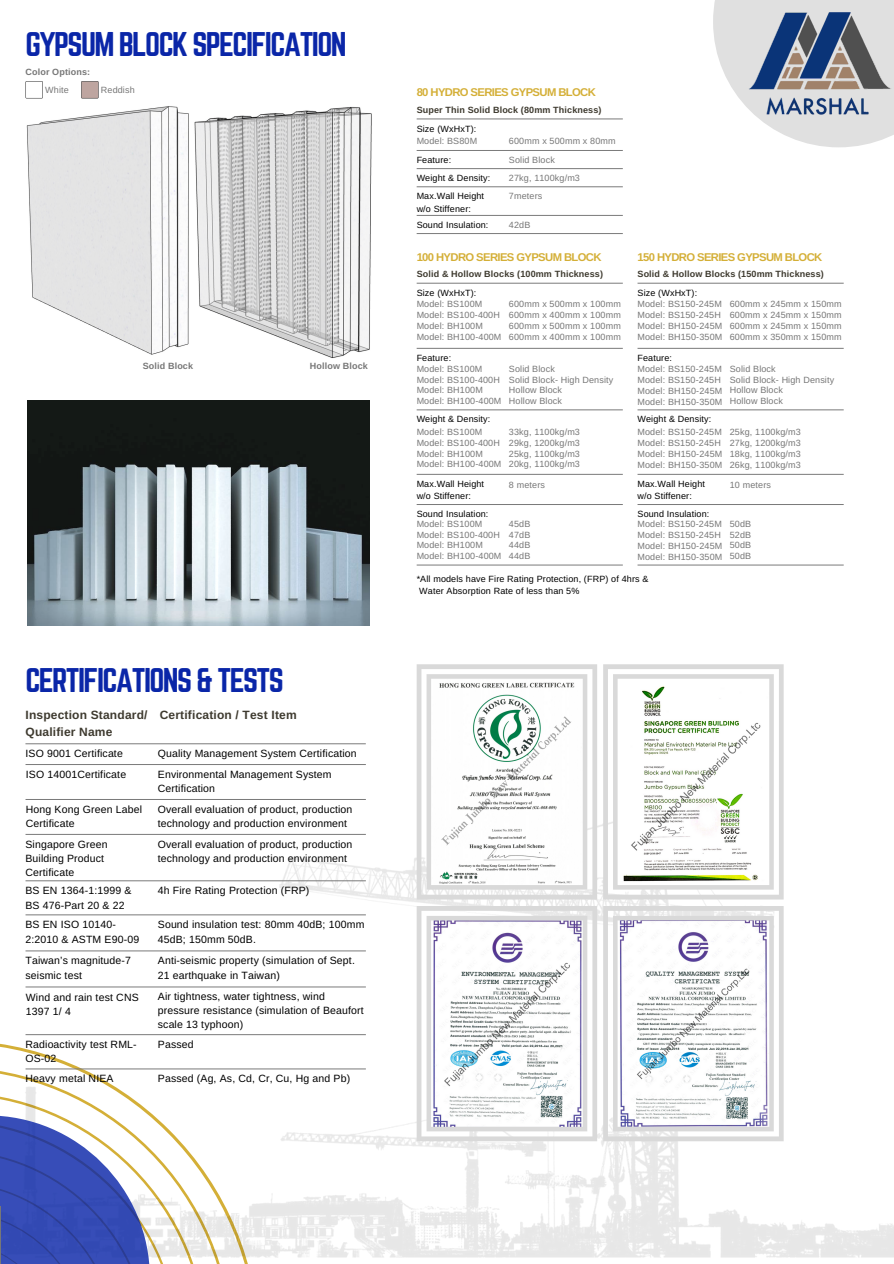
<style>
.page{position:relative;width:894px;height:1264px;background:#fff}
.page>*{position:absolute;margin:0;border:0;box-sizing:border-box;transform-origin:0 0}
.t1{font:30px "Norwester";letter-spacing:-.055em;color:#0a26a8}
.t2{font:700 12px/17.2px "Arimo";letter-spacing:.015em;color:#3e3a2f}
.t3{font:700 11.25px "Arimo";letter-spacing:-.055em;color:#d4af37}
.t4{font:10.5px/14.1px "Arimo";letter-spacing:.015em;color:#000}
.t5{font:9px/10.8px "Arimo";letter-spacing:.015em;color:#777}
.t6{font:9px/12.6px "Arimo";letter-spacing:.015em;color:#000}
.t7{font:700 9px "Arimo";letter-spacing:.015em;color:#3e3a2f}
.t8{font:700 9px "Arimo";letter-spacing:.015em;color:#777}
</style>
<div class="page">
<img style="left:0;top:792px;width:893px;height:471px">
<svg style="left:713px;top:0;width:180px;height:147px"></svg>
<img style="left:745px;top:11px;width:148px;height:105px">
<img style="left:194px;top:107px;width:178px;height:251px">
<img style="left:26px;top:106px;width:163px;height:249px">
<svg style="left:81px;top:81px;width:17px;height:17px"></svg>
<svg style="left:25px;top:81px;width:18px;height:17px"></svg>
<svg style="left:416px;top:118px;width:206px;height:1px"></svg>
<svg style="left:416px;top:150px;width:206px;height:1px"></svg>
<svg style="left:416px;top:168px;width:206px;height:1px"></svg>
<svg style="left:416px;top:186px;width:206px;height:1px"></svg>
<svg style="left:416px;top:215px;width:206px;height:1px"></svg>
<svg style="left:416px;top:233px;width:206px;height:1px"></svg>
<svg style="left:416px;top:283px;width:206px;height:1px"></svg>
<svg style="left:416px;top:348px;width:206px;height:1px"></svg>
<svg style="left:416px;top:409px;width:206px;height:1px"></svg>
<svg style="left:416px;top:474px;width:206px;height:1px"></svg>
<svg style="left:416px;top:504px;width:206px;height:1px"></svg>
<svg style="left:416px;top:564px;width:206px;height:1px"></svg>
<svg style="left:637px;top:283px;width:206px;height:1px"></svg>
<svg style="left:637px;top:348px;width:206px;height:1px"></svg>
<svg style="left:637px;top:409px;width:206px;height:1px"></svg>
<svg style="left:637px;top:474px;width:206px;height:1px"></svg>
<svg style="left:637px;top:504px;width:206px;height:1px"></svg>
<svg style="left:637px;top:564px;width:206px;height:1px"></svg>
<svg style="left:416px;top:664px;width:181px;height:235px"></svg>
<svg style="left:603px;top:664px;width:180px;height:235px"></svg>
<svg style="left:416px;top:906px;width:181px;height:235px"></svg>
<svg style="left:603px;top:906px;width:180px;height:235px"></svg>
<img style="left:27px;top:400px;width:342px;height:226px">
<svg style="left:25px;top:743px;width:341px;height:1px"></svg>
<svg style="left:26px;top:764px;width:340px;height:1px"></svg>
<svg style="left:26px;top:799px;width:340px;height:1px"></svg>
<svg style="left:26px;top:834px;width:340px;height:1px"></svg>
<svg style="left:26px;top:880px;width:340px;height:1px"></svg>
<svg style="left:26px;top:914px;width:340px;height:1px"></svg>
<svg style="left:26px;top:950px;width:340px;height:1px"></svg>
<svg style="left:26px;top:986px;width:340px;height:1px"></svg>
<svg style="left:26px;top:1034px;width:340px;height:1px"></svg>
<svg style="left:26px;top:1068px;width:340px;height:1px"></svg>
<svg style="left:0;top:1092px;width:207px;height:171px"></svg>
<hr style="left:0;top:1206px;width:1px;height:57px;background:#777">
<h1 class="t1" style="left:25px;top:30px;width:322px">GYPSUM BLOCK SPECIFICATION</h1>
<p class="t5" style="left:45px;top:84px;width:25px">White</p>
<p class="t5" style="left:101px;top:84px;width:35px">Reddish</p>
<p class="t3" style="left:416px;top:85px;width:181px">80 HYDRO SERIES GYPSUM BLOCK</p>
<p class="t7" style="left:416px;top:105px;width:186px">Super Thin Solid Block (80mm Thickness)</p>
<p class="t6" style="left:416px;top:122px;width:61px">Size (WxHxT):</p>
<p class="t5" style="left:509px;top:136px;width:108px">600mm x 500mm x 80mm</p>
<p class="t6" style="left:416px;top:153px;width:36px">Feature:</p>
<p class="t5" style="left:509px;top:154px;width:47px">Solid Block</p>
<p class="t6" style="left:416px;top:171px;width:75px">Weight &amp; Density:</p>
<p class="t5" style="left:509px;top:172px;width:72px">27kg, 1100kg/m3</p>
<p class="t6" style="left:416px;top:189px;width:69px">Max.Wall Height w/o Stiffener:</p>
<p class="t5" style="left:509px;top:190px;width:35px">7meters</p>
<p class="t6" style="left:416px;top:218px;width:73px">Sound Insulation:</p>
<p class="t5" style="left:509px;top:219px;width:23px">42dB</p>
<p class="t8" style="left:25px;top:67px;width:66px">Color Options:</p>
<p class="t5" style="left:416px;top:136px;width:62px">Model: BS80M</p>
<p class="t8" style="left:143px;top:361px;width:52px">Solid Block</p>
<p class="t8" style="left:310px;top:361px;width:60px">Hollow Block</p>
<p class="t3" style="left:416px;top:251px;width:186px">100 HYDRO SERIES GYPSUM BLOCK</p>
<p class="t7" style="left:416px;top:269px;width:188px">Solid &amp; Hollow Blocks (100mm Thickness)</p>
<p class="t6" style="left:416px;top:286px;width:61px">Size (WxHxT):</p>
<p class="t5" style="left:416px;top:299px;width:67px">Model: BS100M</p>
<p class="t5" style="left:509px;top:299px;width:113px">600mm x 500mm x 100mm</p>
<p class="t5" style="left:416px;top:309px;width:85px;line-height:11.2px">Model: BS100-400H<br>Model: BH100M</p>
<p class="t5" style="left:509px;top:309px;width:113px">600mm x 400mm x 100mm<br>600mm x 500mm x 100mm</p>
<p class="t6" style="left:416px;top:351px;width:36px">Feature:</p>
<p class="t5" style="left:416px;top:363px;width:67px">Model: BS100M</p>
<p class="t5" style="left:509px;top:363px;width:47px">Solid Block</p>
<p class="t5" style="left:416px;top:374px;width:85px">Model: BS100-400H<br>Model: BH100M</p>
<p class="t5" style="left:509px;top:374px;width:106px">Solid Block- High Density<br>Hollow Block</p>
<p class="t5" style="left:416px;top:426px;width:67px">Model: BS100M</p>
<p class="t5" style="left:509px;top:426px;width:72px">33kg, 1100kg/m3</p>
<p class="t5" style="left:416px;top:437px;width:85px">Model: BS100-400H<br>Model: BH100M</p>
<p class="t5" style="left:509px;top:437px;width:72px">29kg, 1200kg/m3<br>25kg, 1100kg/m3</p>
<p class="t5" style="left:416px;top:331px;width:206px">Model: BH100-400M 600mm x 400mm x 100mm</p>
<p class="t5" style="left:416px;top:395px;width:147px">Model: BH100-400M Hollow Block</p>
<p class="t6" style="left:416px;top:412px;width:75px">Weight &amp; Density:</p>
<p class="t5" style="left:416px;top:459px;width:165px">Model: BH100-400M 20kg, 1100kg/m3</p>
<p class="t6" style="left:416px;top:477px;width:69px">Max.Wall Height w/o Stiffener:</p>
<p class="t5" style="left:509px;top:479px;width:37px">8 meters</p>
<p class="t6" style="left:416px;top:507px;width:73px">Sound Insulation:</p>
<p class="t5" style="left:416px;top:518px;width:67px">Model: BS100M</p>
<p class="t5" style="left:509px;top:518px;width:23px">45dB</p>
<p class="t5" style="left:416px;top:529px;width:85px">Model: BS100-400H<br>Model: BH100M</p>
<p class="t5" style="left:416px;top:529px;width:115px;text-align:right">47dB<br>44dB<br>Model: BH100-400M 44dB</p>
<p class="t3" style="left:637px;top:251px;width:186px">150 HYDRO SERIES GYPSUM BLOCK</p>
<p class="t7" style="left:637px;top:269px;width:188px">Solid &amp; Hollow Blocks (150mm Thickness)</p>
<p class="t6" style="left:637px;top:286px;width:61px">Size (WxHxT):</p>
<p class="t5" style="left:637px;top:299px;width:206px">Model: BS150-245M 600mm x 245mm x 150mm<br>Model: BS150-245H<br>Model: BH150-245M</p>
<p class="t5" style="left:729px;top:309px;width:113px">600mm x 245mm x 150mm<br>600mm x 245mm x 150mm</p>
<p class="t5" style="left:637px;top:331px;width:206px">Model: BH150-350M 600mm x 350mm x 150mm</p>
<p class="t6" style="left:637px;top:351px;width:36px">Feature:</p>
<p class="t5" style="left:637px;top:363px;width:86px">Model: BS150-245M<br>Model: BS150-245H<br>Model: BH150-245M</p>
<p class="t5" style="left:637px;top:426px;width:86px">Model: BS150-245M<br>Model: BS150-245H<br>Model: BH150-245M</p>
<p class="t5" style="left:729px;top:363px;width:106px">Solid Block<br>Solid Block- High Density<br>Hollow Block</p>
<p class="t5" style="left:729px;top:426px;width:72px;text-align:justify">25kg, 1100kg/m3<br>27kg, 1200kg/m3<br>18kg, 1100kg/m3</p>
<p class="t5" style="left:637px;top:396px;width:147px">Model: BH150-350M Hollow Block</p>
<p class="t6" style="left:637px;top:412px;width:75px">Weight &amp; Density:</p>
<p class="t5" style="left:637px;top:460px;width:165px">Model: BH150-350M 26kg, 1100kg/m3</p>
<p class="t6" style="left:637px;top:477px;width:69px">Max.Wall Height w/o Stiffener:</p>
<p class="t5" style="left:729px;top:479px;width:43px">10 meters</p>
<p class="t6" style="left:637px;top:507px;width:73px">Sound Insulation:</p>
<p class="t5" style="left:637px;top:518px;width:86px">Model: BS150-245M<br>Model: BS150-245H<br>Model: BH150-245M</p>
<p class="t5" style="left:729px;top:518px;width:23px;text-align:justify">50dB 52dB 50dB</p>
<p class="t5" style="left:637px;top:551px;width:115px">Model: BH150-350M 50dB</p>
<h1 class="t1" style="left:25px;top:666px;width:260px">CERTIFICATIONS &amp; TESTS</h1>
<h2 class="t2" style="left:26px;top:706px;width:123px">Inspection Standard/<br>Qualifier Name</h2>
<p class="t4" style="left:25px;top:746px;width:99px">ISO 9001 Certificate</p>
<h2 class="t2" style="left:160px;top:706px;width:138px">Certification / Test Item</h2>
<p class="t4" style="left:158px;top:746px;width:200px">Quality Management System Certification</p>
<p class="t4" style="left:26px;top:767px;width:102px">ISO 14001Certificate</p>
<p class="t4" style="left:158px;top:767px;width:175px">Environmental Management System<br>Certification</p>
<p class="t4" style="left:26px;top:802px;width:118px">Hong Kong Green Label<br>Certificate</p>
<p class="t4" style="left:158px;top:802px;width:196px">Overall evaluation of product, production technology and production environment</p>
<p class="t4" style="left:25px;top:837px;width:84px">Singapore Green<br>Building Product<br>Certificate</p>
<p class="t4" style="left:158px;top:837px;width:196px">Overall evaluation of product, production technology and production environment</p>
<p class="t4" style="left:25px;top:883px;width:107px">BS EN 1364-1:1999 &amp;<br>BS 476-Part 20 &amp; 22</p>
<p class="t4" style="left:158px;top:883px;width:153px">4h Fire Rating Protection (FRP)</p>
<p class="t4" style="left:25px;top:917px;width:115px">BS EN ISO 10140-<br>2:2010 &amp; ASTM E90-09</p>
<p class="t4" style="left:158px;top:917px;width:208px">Sound insulation test: 80mm 40dB; 100mm<br>45dB; 150mm 50dB.</p>
<p class="t4" style="left:25px;top:953px;width:107px">Taiwan’s magnitude-7 seismic test</p>
<p class="t4" style="left:158px;top:953px;width:198px">Anti-seismic property (simulation of Sept.<br>21 earthquake in Taiwan)</p>
<p class="t4" style="left:26px;top:989px;width:114px">Wind and rain test CNS<br>1397 1/ 4</p>
<p class="t4" style="left:158px;top:989px;width:207px">Air tightness, water tightness, wind pressure resistance (simulation of Beaufort scale 13 typhoon)</p>
<p class="t4" style="left:25px;top:1037px;width:113px">Radioactivity test RML-<br>OS-02</p>
<p class="t4" style="left:158px;top:1037px;width:37px">Passed</p>
<p class="t4" style="left:26px;top:1071px;width:89px">Heavy metal NIEA</p>
<p class="t4" style="left:158px;top:1071px;width:194px">Passed (Ag, As, Cd, Cr, Cu, Hg and Pb)</p>
<p class="t6" style="left:416px;top:572px;width:233px">*All models have Fire Rating Protection, (FRP) of 4hrs &amp;<br>Water Absorption Rate of less than 5%</p>
</div>
